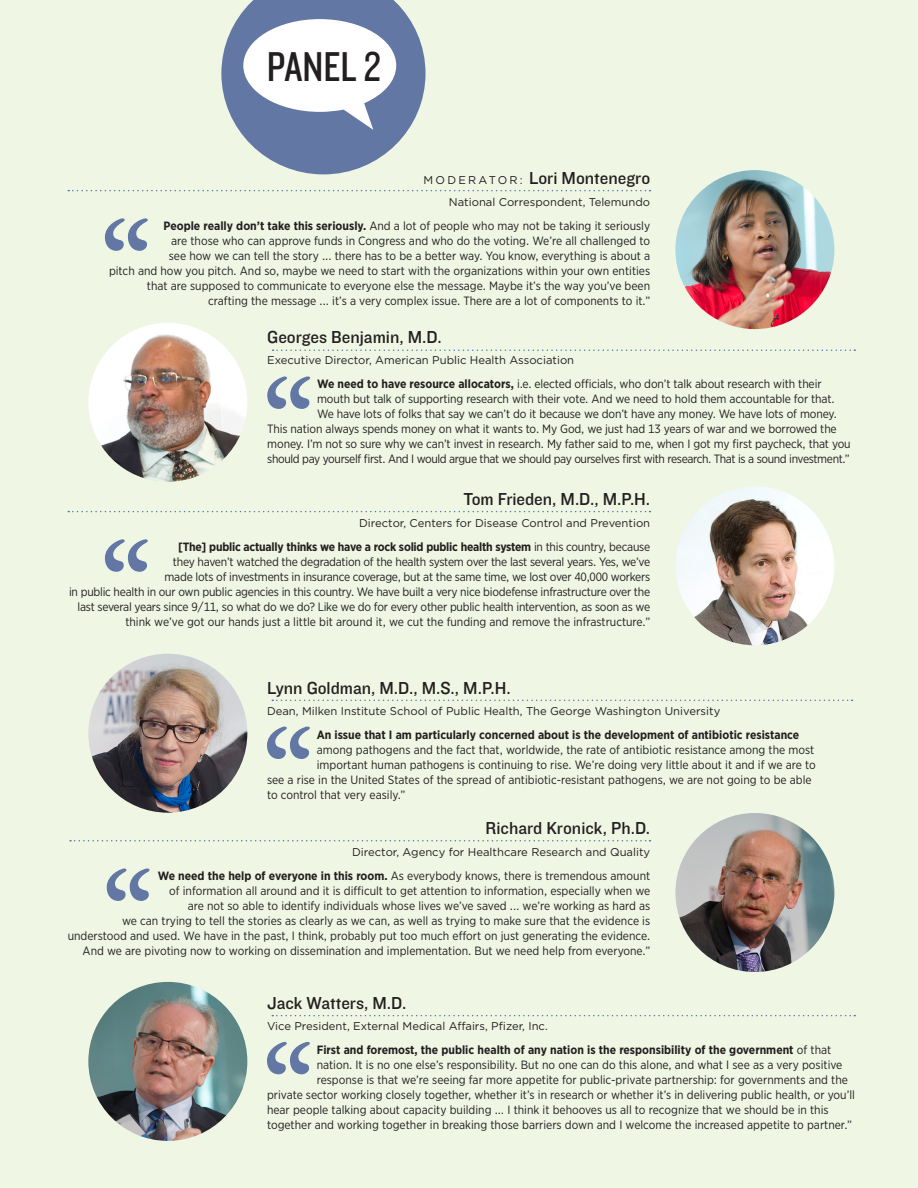
<style>
.page{position:relative;width:918px;height:1188px;background:#eff6e4}
.page>*{position:absolute;margin:0;border:0;box-sizing:border-box;transform-origin:0 0}
.Bio_text_L{font:153px "Garamond Premr Pro";color:#6277a4}
.Bio_text_FR{font:153px "Garamond Premr Pro";color:#6277a4}
.t1{font:43.35px "Knockout Junior Liteweight";color:#231f20}
.Bio_heads_FR{font:18px "Knockout Junior Middleweight";color:#231f20}
.Bios_heads_FL{font:18px "Knockout Junior Middleweight";color:#231f20}
.Bio_text_L-2{font:12px "Gotham Narrow";color:#231f20}
.Bio_text_FR-2{font:12px/15px "Gotham Narrow";color:#231f20;text-align:right}
.Bio_text_FR-3{font:12px/15px "Gotham Narrow";letter-spacing:-.02em;color:#231f20;text-align:right}
.Bio_text_L-3{font:700 12px "Gotham Narrow";color:#231f20}
.Bio_text_L-4{font:12px "Gotham Narrow";letter-spacing:-.03em;color:#231f20}
.Title_FL{font:11.25px "Gotham";color:#231f20}
.Title_FR{font:11.25px "Gotham";color:#231f20}
.s1{font-family:"Gotham";font-size:11.25px}
.s2{font-weight:700}
.s3{font-weight:400}
</style>
<div class="page">
<img style="left:675px;top:813px;width:159px;height:159px;border-radius:80px">
<svg style="left:272px;top:1015px;width:583px;height:1px"></svg>
<svg style="left:68px;top:190px;width:583px;height:1px"></svg>
<svg style="left:273px;top:349px;width:582px;height:2px"></svg>
<svg style="left:68px;top:511px;width:583px;height:1px"></svg>
<svg style="left:272px;top:700px;width:581px;height:1px"></svg>
<svg style="left:70px;top:840px;width:580px;height:1px"></svg>
<img style="left:88px;top:982px;width:159px;height:159px;border-radius:80px">
<img style="left:675px;top:170px;width:159px;height:159px;border-radius:80px">
<img style="left:88px;top:323px;width:159px;height:159px;border-radius:80px">
<img style="left:675px;top:486px;width:159px;height:159px;border-radius:80px">
<img style="left:88px;top:654px;width:159px;height:159px;border-radius:80px">
<svg style="left:221px;top:0;width:205px;height:174px"></svg>
<p class="t1" style="left:267px;top:44px;width:115px">PANEL 2</p>
<p class="Bio_heads_FR" style="left:424px;top:168px;width:228px"><span class="s1">M O D E R ATO R :</span> Lori Montenegro</p>
<p class="Title_FR" style="left:449px;top:195px;width:203px">National Correspondent, Telemundo</p>
<p class="Bio_text_FR" style="left:98px;top:183px;width:58px">“</p>
<p class="Bio_text_FR-2" style="left:109px;top:218px;width:543px"><span class="s2">People really don’t take this seriously.</span> And a lot of people who may not be taking it seriously<br>are those who can approve funds in Congress and who do the voting. We’re all challenged to<br>see how we can tell the story ... there has to be a better way. You know, everything is about a<br>pitch and how you pitch. And so, maybe we need to start with the organizations within your own entities that are supposed to communicate to everyone else the message. Maybe it’s the way you’ve been crafting the message ... it’s a very complex issue. There are a lot of components to it.”</p>
<p class="Bios_heads_FL" style="left:267px;top:328px;width:176px">Georges Benjamin, M.D.</p>
<p class="Title_FL" style="left:267px;top:353px;width:308px">Executive Director, American Public Health Association</p>
<p class="Bio_text_L" style="left:260px;top:341px;width:58px">“</p>
<p class="Bio_text_L-2" style="left:317px;top:377px;width:506px"><span class="s2">We need to have resource allocators,</span> i.e. elected officials, who don’t talk about research with their</p>
<p class="Bio_text_L-2" style="left:317px;top:392px;width:519px">mouth but talk of supporting research with their vote. And we need to hold them accountable for that.</p>
<p class="Bio_text_L-2" style="left:317px;top:407px;width:521px">We have lots of folks that say we can’t do it because we don’t have any money. We have lots of money.</p>
<p class="Bio_text_L-2" style="left:267px;top:422px;width:571px">This nation always spends money on what it wants to. My God, we just had 13 years of war and we borrowed the</p>
<p class="Bio_text_L-2" style="left:267px;top:437px;width:585px">money. I’m not so sure why we can’t invest in research. My father said to me, when I got my first paycheck, that you</p>
<p class="Bio_text_L-4" style="left:267px;top:452px;width:584px">should pay yourself first. And I would argue that we should pay ourselves first with research. That is a sound investment.”</p>
<p class="Bio_heads_FR" style="left:464px;top:489px;width:188px">Tom Frieden, M.D., M.P.H.</p>
<p class="Title_FR" style="left:359px;top:516px;width:293px">Director, Centers for Disease Control and Prevention</p>
<p class="Bio_text_FR" style="left:98px;top:504px;width:58px">“</p>
<p class="Bio_text_FR-3" style="left:69px;top:539px;width:583px"><span class="s2">[The] public actually thinks we have a rock solid public health system</span> in this country, because<br>they haven’t watched the degradation of the health system over the last several years. Yes, we’ve<br>made lots of investments in insurance coverage, but at the same time, we lost over 40,000 workers<br>in public health in our own public agencies in this country. We have built a very nice biodefense infrastructure over the last several years since 9/11, so what do we do? Like we do for every other public health intervention, as soon as we think we’ve got our hands just a little bit around it, we cut the funding and remove the infrastructure.”</p>
<p class="Bios_heads_FL" style="left:267px;top:678px;width:245px">Lynn Goldman, M.D., M.S., M.P.H.</p>
<p class="Title_FL" style="left:267px;top:703px;width:455px">Dean, Milken Institute School of Public Health, The George Washington University</p>
<p class="Bio_text_L" style="left:260px;top:691px;width:58px">“</p>
<p class="Bio_text_L-3" style="left:317px;top:727px;width:484px">An issue that I am particularly concerned about is the development of antibiotic resistance</p>
<p class="Bio_text_L-2" style="left:317px;top:742px;width:499px">among pathogens and the fact that, worldwide, the rate of antibiotic resistance among the most</p>
<p class="Bio_text_L-2" style="left:317px;top:757px;width:501px">important human pathogens is continuing to rise. We’re doing very little about it and if we are to</p>
<p class="Bio_text_L-2" style="left:267px;top:772px;width:546px">see a rise in the United States of the spread of antibiotic-resistant pathogens, we are not going to be able</p>
<p class="Bio_text_L-2" style="left:267px;top:787px;width:140px">to control that very easily.”</p>
<p class="Bio_heads_FR" style="left:486px;top:818px;width:166px">Richard Kronick, Ph.D.</p>
<p class="Title_FR" style="left:352px;top:845px;width:300px">Director, Agency for Healthcare Research and Quality</p>
<p class="Bio_text_FR" style="left:100px;top:833px;width:58px">“</p>
<p class="Bio_text_FR-2" style="left:68px;top:869px;width:584px"><span class="s2">We need the help of everyone in this room.</span> As everybody knows, there is tremendous amount<br>of information all around and it is difficult to get attention to information, especially when we<br>are not so able to identify individuals whose lives we’ve saved .… we’re working as hard as<br>we can trying to tell the stories as clearly as we can, as well as trying to make sure that the evidence is understood and used. We have in the past, I think, probably put too much effort on just generating the evidence.<br>And we are pivoting now to working on dissemination and implementation. But we need help from everyone.”</p>
<p class="Bios_heads_FL" style="left:267px;top:993px;width:141px">Jack Watters, M.D.</p>
<p class="Title_FL" style="left:267px;top:1019px;width:282px">Vice President, External Medical Affairs, Pfizer, Inc.</p>
<p class="Bio_text_L" style="left:260px;top:1006px;width:58px">“</p>
<p class="Bio_text_L-3" style="left:317px;top:1042px;width:516px">First and foremost, the public health of any nation is the responsibility of the government <span class="s3">of that</span></p>
<p class="Bio_text_L-2" style="left:317px;top:1057px;width:527px">nation. It is no one else’s responsibility. But no one can do this alone, and what I see as a very positive</p>
<p class="Bio_text_L-2" style="left:317px;top:1072px;width:533px">response is that we’re seeing far more appetite for public-private partnership: for governments and the</p>
<p class="Bio_text_L-2" style="left:267px;top:1087px;width:590px">private sector working closely together, whether it’s in research or whether it’s in delivering public health, or you’ll</p>
<p class="Bio_text_L-2" style="left:267px;top:1102px;width:563px">hear people talking about capacity building .… I think it behooves us all to recognize that we should be in this</p>
<p class="Bio_text_L-2" style="left:267px;top:1117px;width:586px">together and working together in breaking those barriers down and I welcome the increased appetite to partner.”</p>
</div>
